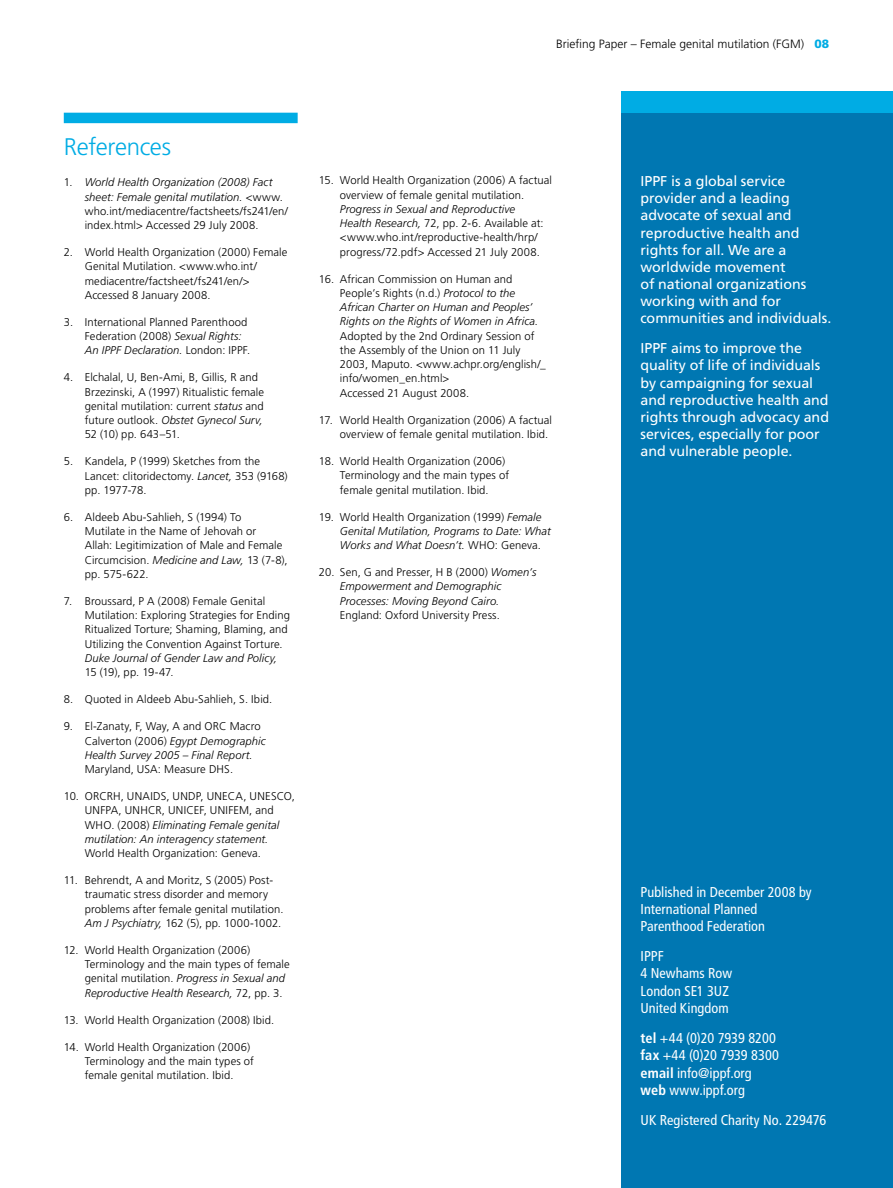
<style>
.page{position:relative;width:893px;height:1188px;background:#fff}
.page>*{position:absolute;margin:0;border:0;box-sizing:border-box;transform-origin:0 0}
.t1{font:300 24px "Frutiger LT Std";letter-spacing:-.015em;color:#00ace4}
.t2{font:14.25px/17.1px "Frutiger LT Std";letter-spacing:-.005em;color:#fff}
.t3{font:condensed 14.25px/17.2px "Frutiger LT Std";letter-spacing:.005em;color:#fff}
.t4{font:300 12px "Frutiger LT Std";color:#000}
.t5{font:300 11.25px/14.2px "Frutiger LT Std";letter-spacing:.01em;color:#000}
.t6{font:italic 300 11.25px/14.2px "Frutiger LT Std";letter-spacing:.005em;color:#000}
.s1{font-weight:900;color:#00ace4}
.s2{font-style:italic}
.s3{font-style:normal}
.s4{font-weight:700}
</style>
<div class="page">
<div style="left:64px;top:113px;width:234px;height:10px;background:#00ace4"></div>
<div style="left:621px;top:106px;width:272px;height:1082px;background:#0077b2"></div>
<div style="left:621px;top:91px;width:272px;height:21px;background:#00ace4"></div>
<p class="t4" style="left:556px;top:37px;width:274px">Briefing Paper – Female genital mutilation (FGM) <span class="s1">08</span></p>
<h1 class="t1" style="left:64px;top:133px;width:109px">References</h1>
<p class="t5" style="left:85px;top:175px;width:205px;text-indent:-21px">1. <span class="s2">World Health Organization (2008) Fact sheet: Female genital mutilation.</span> &lt;www. who.int/mediacentre/factsheets/fs241/en/ index.html&gt; Accessed 29 July 2008.</p>
<p class="t5" style="left:85px;top:245px;width:204px;text-indent:-21px">2. World Health Organization (2000) Female Genital Mutilation. &lt;www.who.int/ mediacentre/factsheet/fs241/en/&gt; Accessed 8 January 2008.</p>
<p class="t5" style="left:85px;top:315px;width:167px;text-indent:-21px">3. International Planned Parenthood<br>Federation (2008) <span class="s2">Sexual Rights:<br>An IPPF Declaration.</span> London: IPPF.</p>
<p class="t5" style="left:85px;top:371px;width:181px;text-indent:-21px">4. Elchalal, U, Ben-Ami, B, Gillis, R and Brzezinski, A (1997) Ritualistic female genital mutilation: current <span class="s2">status</span> and future outlook. <span class="s2">Obstet Gynecol Surv, </span>52 (10) pp. 643–51.</p>
<p class="t5" style="left:85px;top:455px;width:204px;text-indent:-21px">5. Kandela, P (1999) Sketches from the<br>Lancet: clitoridectomy. <span class="s2">Lancet,</span> 353 (9168) pp. 1977-78.</p>
<p class="t5" style="left:85px;top:510px;width:204px;text-indent:-21px">6. Aldeeb Abu-Sahlieh, S (1994) To<br>Mutilate in the Name of Jehovah or<br>Allah: Legitimization of Male and Female<br>Circumcision. <span class="s2">Medicine and Law,</span> 13 (7-8), pp. 575-622.</p>
<p class="t5" style="left:85px;top:594px;width:207px;text-indent:-21px">7. Broussard, P A (2008) Female Genital Mutilation: Exploring Strategies for Ending Ritualized Torture; Shaming, Blaming, and Utilizing the Convention Against Torture.</p>
<p class="t6" style="left:85px;top:651px;width:194px">Duke Journal of Gender Law and Policy,</p>
<p class="t5" style="left:85px;top:665px;width:90px">15 (19), pp. 19-47.</p>
<p class="t5" style="left:64px;top:692px;width:210px">8. Quoted in Aldeeb Abu-Sahlieh, S. Ibid.</p>
<p class="t5" style="left:85px;top:719px;width:182px;text-indent:-21px">9. El-Zanaty, F, Way, A and ORC Macro<br>Calverton (2006) <span class="s2">Egypt Demographic<br>Health Survey 2005 – Final Report.</span></p>
<p class="t5" style="left:85px;top:762px;width:150px">Maryland, USA: Measure DHS.</p>
<p class="t5" style="left:64px;top:789px;width:233px;text-align:center">10. ORCRH, UNAIDS, UNDP, UNECA, UNESCO, UNFPA, UNHCR, UNICEF, UNIFEM, and<br>WHO. (2008) <span class="s2">Eliminating Female genital mutilation: An interagency statement.</span></p>
<p class="t5" style="left:85px;top:846px;width:178px">World Health Organization: Geneva.</p>
<p class="t5" style="left:85px;top:873px;width:200px;text-indent:-21px">11. Behrendt, A and Moritz, S (2005) Post&shy;traumatic stress disorder and memory problems after female genital mutilation.<br><span class="s2">Am J Psychiatry,</span> 162 (5), pp. 1000-1002.</p>
<p class="t5" style="left:85px;top:943px;width:207px;text-indent:-21px">12. World Health Organization (2006)<br>Terminology and the main types of female genital mutilation. <span class="s2">Progress in Sexual and Reproductive Health Research,</span> 72, pp. 3.</p>
<p class="t5" style="left:64px;top:1013px;width:212px">13. World Health Organization (2008) Ibid.</p>
<p class="t5" style="left:85px;top:1040px;width:171px;text-indent:-21px">14. World Health Organization (2006)<br>Terminology and the main types of female genital mutilation. Ibid.</p>
<p class="t5" style="left:340px;top:174px;width:214px;text-indent:-21px">15. World Health Organization (2006) A factual overview of female genital mutilation.</p>
<p class="t5" style="left:340px;top:202px;width:205px"><span class="s2">Progress in Sexual and Reproductive Health Research,</span> 72, pp. 2-6. Available at: &lt;www.who.int/reproductive-health/hrp/ progress/72.pdf&gt; Accessed 21 July 2008.</p>
<p class="t6" style="left:340px;top:272px;width:200px;text-indent:-21px"><span class="s3">16. African Commission on Human and People’s Rights (n.d.)</span> Protocol to the African Charter on Human and Peoples’ Rights on the Rights of Women in Africa.</p>
<p class="t5" style="left:340px;top:329px;width:207px">Adopted by the 2nd Ordinary Session of the Assembly of the Union on 11 July<br>2003, Maputo. &lt;www.achpr.org/english/_ info/women_en.html&gt;<br>Accessed 21 August 2008.</p>
<p class="t5" style="left:340px;top:413px;width:214px;text-indent:-21px">17. World Health Organization (2006) A factual overview of female genital mutilation. Ibid.</p>
<p class="t5" style="left:340px;top:454px;width:171px;text-indent:-21px">18. World Health Organization (2006)<br>Terminology and the main types of female genital mutilation. Ibid.</p>
<p class="t6" style="left:340px;top:510px;width:212px;text-indent:-21px"><span class="s3">19. World Health Organization (1999)</span> Female<br>Genital Mutilation, Programs to Date: What<br>Works and What Doesn’t. <span class="s3">WHO: Geneva.</span></p>
<p class="t6" style="left:340px;top:565px;width:198px;text-indent:-21px"><span class="s3">20. Sen, G and Presser, H B (2000)</span> Women’s<br>Empowerment and Demographic<br>Processes: Moving Beyond Cairo.</p>
<p class="t5" style="left:340px;top:608px;width:161px">England: Oxford University Press.</p>
<p class="t2" style="left:640px;top:173px;width:192px">IPPF is a global service provider and a leading advocate of sexual and reproductive health and rights for all. We are a worldwide movement<br>of national organizations working with and for communities and individuals.</p>
<p class="t2" style="left:640px;top:340px;width:190px">IPPF aims to improve the quality of life of individuals by campaigning for sexual and reproductive health and rights through advocacy and services, especially for poor and vulnerable people.</p>
<p class="t3" style="left:640px;top:883px;width:173px">Published in December 2008 by<br>International Planned<br>Parenthood Federation</p>
<p class="t3" style="left:640px;top:948px;width:93px">IPPF<br>4 Newhams Row<br>London SE1 3UZ<br>United Kingdom</p>
<p class="t3" style="left:640px;top:1030px;width:140px"><span class="s4">tel</span> +44 (0)20 7939 8200 <span class="s4">fax</span> +44 (0)20 7939 8300 <span class="s4">email</span> info@ippf.org <span class="s4">web</span> www.ippf.org</p>
<p class="t3" style="left:640px;top:1111px;width:187px">UK Registered Charity No. 229476</p>
</div>
